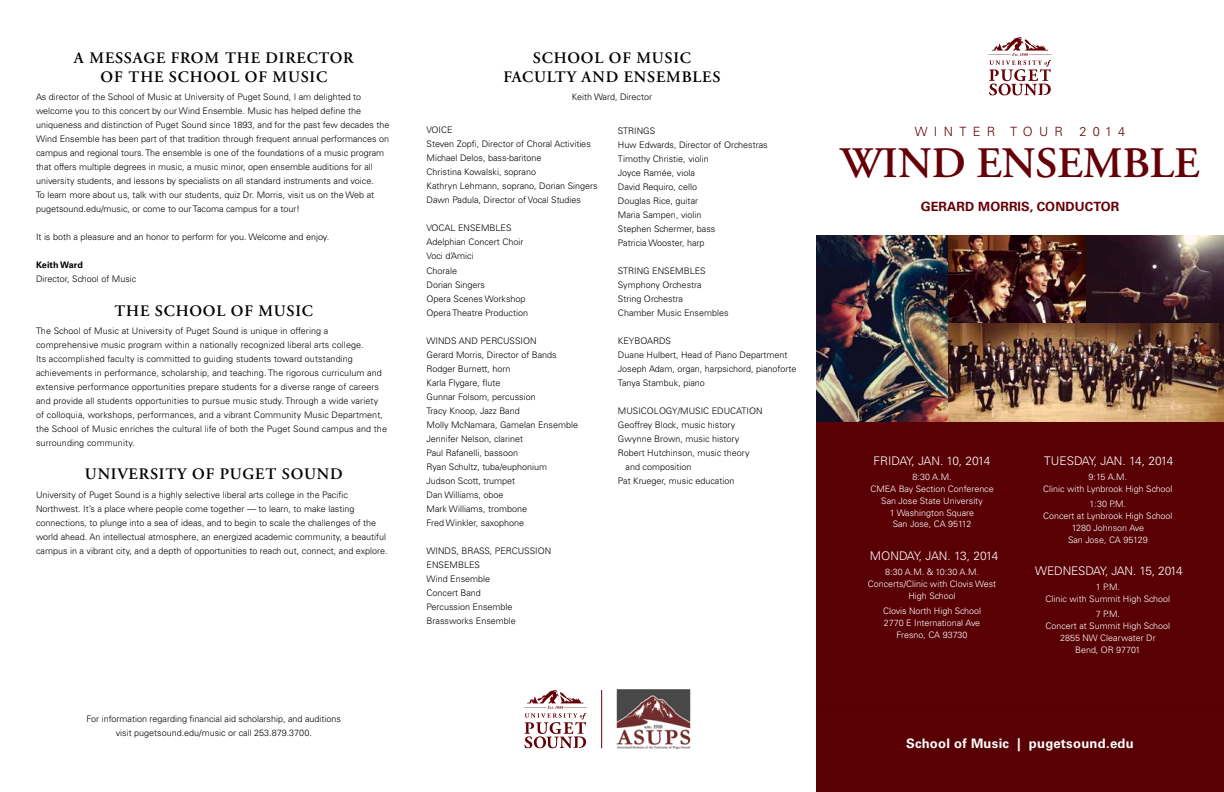
<style>
.page{position:relative;width:1224px;height:792px;background:#fff}
.page>*{position:absolute;margin:0;border:0;box-sizing:border-box;transform-origin:0 0}
.t1{font:600 43.4px "Adobe Garamond Pro";color:#660007}
.t2{font:600 16px/19.2px "Adobe Garamond Pro";letter-spacing:.05em;color:#000;text-align:center}
.t3{font:700 13.1px "Univers LT Std";letter-spacing:.02em;color:#fff}
.t4{font:700 12.7px "Univers LT Std";letter-spacing:.01em;color:#660007}
.t5{font:300 12.7px "Univers LT Std";letter-spacing:.5em;color:#660007}
.t6{font:300 11.9px "Univers LT Std";letter-spacing:-.01em;color:#fff}
.t7{font:300 11.9px "Univers LT Std";letter-spacing:-.055em;color:#fff}
.t8{font:300 9px/14px "Univers LT Std";color:#000}
.t9{font:700 9px "Univers LT Std";color:#000}
.t10{font:300 8.9px/11.9px "Univers LT Std";color:#fff;text-align:center}
</style>
<div class="page">
<div style="left:816px;top:421px;width:408px;height:371px;background:#590005"></div>
<img style="left:816px;top:236px;width:408px;height:185px">
<svg style="left:988px;top:37px;width:64px;height:58px"></svg>
<svg style="left:524px;top:690px;width:63px;height:58px"></svg>
<img style="left:616px;top:689px;width:75px;height:61px">
<hr style="left:601px;top:690px;width:1px;height:58px;background:#660007">
<h2 class="t2" style="left:74px;top:48px;width:281px">A MESSAGE FROM THE DIRECTOR<br>OF THE SCHOOL OF MUSIC</h2>
<p class="t8" style="left:36px;top:90px;width:355px">As director of the School of Music at University of Puget Sound, I am delighted to welcome you to this concert by our Wind Ensemble. Music has helped define the uniqueness and distinction of Puget Sound since 1893, and for the past few decades the Wind Ensemble has been part of that tradition through frequent annual performances on campus and regional tours. The ensemble is one of the foundations of a music program that offers multiple degrees in music, a music minor, open ensemble auditions for all university students, and lessons by specialists on all standard instruments and voice.<br>To learn more about us, talk with our students, quiz Dr. Morris, visit us on the Web at pugetsound.edu/music, or come to our Tacoma campus for a tour!</p>
<p class="t8" style="left:36px;top:230px;width:295px">It is both a pleasure and an honor to perform for you. Welcome and enjoy.</p>
<p class="t9" style="left:36px;top:260px;width:48px">Keith Ward</p>
<p class="t8" style="left:36px;top:272px;width:102px">Director, School of Music</p>
<h2 class="t2" style="left:115px;top:301px;width:200px">THE SCHOOL OF MUSIC</h2>
<p class="t8" style="left:36px;top:324px;width:353px">The School of Music at University of Puget Sound is unique in offering a comprehensive music program within a nationally recognized liberal arts college.<br>Its accomplished faculty is committed to guiding students toward outstanding achievements in performance, scholarship, and teaching. The rigorous curriculum and extensive performance opportunities prepare students for a diverse range of careers and provide all students opportunities to pursue music study. Through a wide variety of colloquia, workshops, performances, and a vibrant Community Music Department, the School of Music enriches the cultural life of both the Puget Sound campus and the surrounding community.</p>
<h2 class="t2" style="left:85px;top:465px;width:259px">UNIVERSITY OF PUGET SOUND</h2>
<p class="t8" style="left:36px;top:488px;width:353px">University of Puget Sound is a highly selective liberal arts college in the Pacific Northwest. It’s a place where people come together — to learn, to make lasting connections, to plunge into a sea of ideas, and to begin to scale the challenges of the world ahead. An intellectual atmosphere, an energized academic community, a beautiful campus in a vibrant city, and a depth of opportunities to reach out, connect, and explore.</p>
<p class="t8" style="left:87px;top:712px;width:256px;text-align:center">For information regarding financial aid scholarship, and auditions visit pugetsound.edu/music or call 253.879.3700.</p>
<h2 class="t2" style="left:504px;top:48px;width:218px">SCHOOL OF MUSIC<br>FACULTY AND ENSEMBLES</h2>
<p class="t8" style="left:572px;top:90px;width:82px">Keith Ward, Director</p>
<p class="t8" style="left:427px;top:123px;width:173px">VOICE<br>Steven Zopfi, Director of Choral Activities<br>Michael Delos, bass-baritone<br>Christina Kowalski, soprano<br>Kathryn Lehmann, soprano, Dorian Singers<br>Dawn Padula, Director of Vocal Studies</p>
<p class="t8" style="left:427px;top:221px;width:103px">VOCAL ENSEMBLES<br>Adelphian Concert Choir<br>Voci d’Amici<br>Chorale<br>Dorian Singers<br>Opera Scenes Workshop<br>Opera Theatre Production</p>
<p class="t8" style="left:427px;top:333px;width:153px">WINDS AND PERCUSSION<br>Gerard Morris, Director of Bands<br>Rodger Burnett, horn<br>Karla Flygare, flute<br>Gunnar Folsom, percussion<br>Tracy Knoop, Jazz Band<br>Molly McNamara, Gamelan Ensemble<br>Jennifer Nelson, clarinet<br>Paul Rafanelli, bassoon<br>Ryan Schultz, tuba/euphonium<br>Judson Scott, trumpet<br>Dan Williams, oboe<br>Mark Williams, trombone<br>Fred Winkler, saxophone</p>
<p class="t8" style="left:427px;top:543px;width:126px">WINDS, BRASS, PERCUSSION<br>ENSEMBLES<br>Wind Ensemble<br>Concert Band<br>Percussion Ensemble<br>Brassworks Ensemble</p>
<p class="t8" style="left:618px;top:123px;width:151px">STRINGS<br>Huw Edwards, Director of Orchestras<br>Timothy Christie, violin<br>Joyce Ramée, viola<br>David Requiro, cello<br>Douglas Rice, guitar<br>Maria Sampen, violin<br>Stephen Schermer, bass<br>Patricia Wooster, harp</p>
<p class="t8" style="left:618px;top:263px;width:112px">STRING ENSEMBLES<br>Symphony Orchestra<br>String Orchestra<br>Chamber Music Ensembles</p>
<p class="t8" style="left:618px;top:333px;width:180px">KEYBOARDS<br>Duane Hulbert, Head of Piano Department<br>Joseph Adam, organ, harpsichord, pianoforte<br>Tanya Stambuk, piano</p>
<p class="t8" style="left:618px;top:403px;width:146px">MUSICOLOGY/MUSIC EDUCATION</p>
<p class="t8" style="left:618px;top:417px;width:119px">Geoffrey Block, music history</p>
<p class="t8" style="left:618px;top:431px;width:123px">Gwynne Brown, music history</p>
<p class="t8" style="left:618px;top:445px;width:133px">Robert Hutchinson, music theory</p>
<p class="t8" style="left:626px;top:459px;width:68px">and composition</p>
<p class="t8" style="left:618px;top:473px;width:118px">Pat Krueger, music education</p>
<h3 class="t5" style="left:915px;top:124px;width:150px">WINTER TOUR</h3>
<h3 class="t5" style="left:1079px;top:124px;width:47px">2014</h3>
<h1 class="t1" style="left:841px;top:138px;width:360px">WIND ENSEMBLE</h1>
<h3 class="t4" style="left:921px;top:200px;width:200px">Gerard Morris, conductor</h3>
<h3 class="t6" style="left:874px;top:453px;width:118px">FRIday, JAN. 10, 2014</h3>
<p class="t10" style="left:870px;top:471px;width:125px">8:30 A.M.<br>CMEA Bay Section Conference<br>San Jose State University<br>1 Washington Square<br>San Jose, CA 95112</p>
<h3 class="t6" style="left:870px;top:548px;width:130px">MONday, JAN. 13, 2014</h3>
<p class="t10" style="left:868px;top:566px;width:130px">8:30 A.M. &amp; 10:30 A.M.<br>Concerts/Clinic with Clovis West<br>High School</p>
<p class="t10" style="left:883px;top:605px;width:100px">Clovis North High School<br>2770 E International Ave<br>Fresno, CA 93730</p>
<h3 class="t6" style="left:1044px;top:453px;width:131px">TUESday, JAN. 14, 2014</h3>
<p class="t10" style="left:1043px;top:471px;width:131px">9:15 A.M.<br>Clinic with Lynbrook High School</p>
<p class="t10" style="left:1043px;top:498px;width:131px">1:30 P.M.<br>Concert at Lynbrook High School<br>1280 Johnson Ave<br>San Jose, CA 95129</p>
<h3 class="t6" style="left:1035px;top:564px;width:36px">WEDnesday</h3>
<h3 class="t7" style="left:1105px;top:564px;width:79px">, JAN. 15, 2014</h3>
<p class="t10" style="left:1046px;top:581px;width:126px">1 P.M.<br>Clinic with Summit High School</p>
<p class="t10" style="left:1046px;top:608px;width:126px">7 P.M.<br>Concert at Summit High School<br>2855 NW Clearwater Dr<br>Bend, OR 97701</p>
<h3 class="t3" style="left:906px;top:736px;width:229px">School of Music | pugetsound.edu</h3>
</div>
